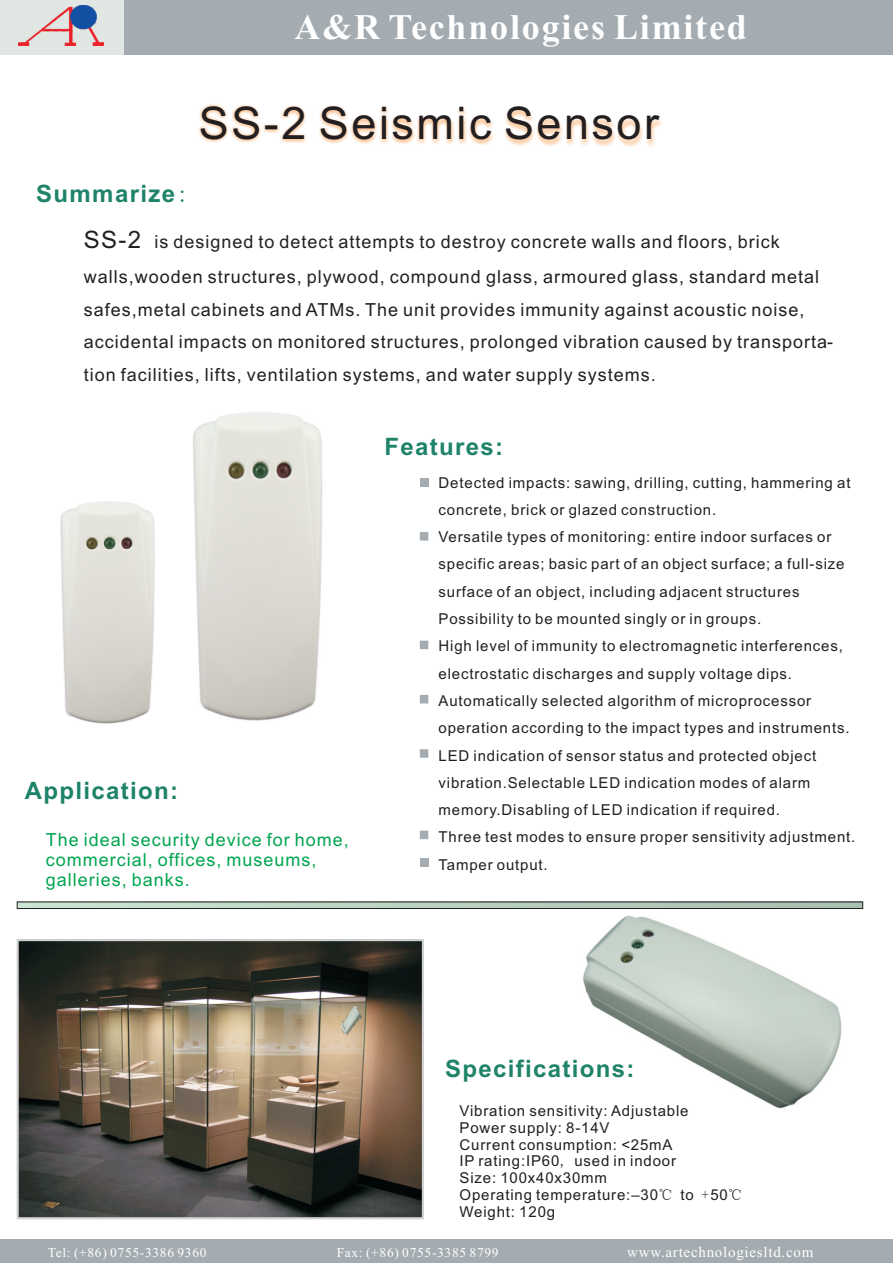
<style>
.page{position:relative;width:893px;height:1263px;background:#fff}
.page>*{position:absolute;margin:0;border:0;box-sizing:border-box;transform-origin:0 0}
.t1{font:45px "Arial";letter-spacing:.055em;color:#231f20}
.t2{font:700 36px "Times New Roman";letter-spacing:.05em;color:#fff}
.t3{font:700 24px "Arial";letter-spacing:.055em;color:#1e8369}
.t4{font:18px/32.7px "Arial";letter-spacing:.055em;color:#231f20}
.t5{font:18px/20.1px "Arial";letter-spacing:.055em;color:#00a54f}
.t6{font:15px/27.3px "Arial";letter-spacing:.055em;color:#231f20}
.t7{font:15px "Times New Roman";letter-spacing:.05em;color:#fff}
.t8{font:13.5px "Times New Roman";letter-spacing:.05em;color:#fff}
.s1{font-family:"You Yuan";font-weight:400}
.s2{font-size:24px}
.s3{font-family:"MS Mincho"}
.s4{font-family:"Sim Sun"}
</style>
<div class="page">
<div style="left:123px;top:0;width:770px;height:55px;background:#a4acb1"></div>
<div style="left:0;top:1239px;width:893px;height:24px;background:#a4acb1"></div>
<div style="left:0;top:0;width:123px;height:55px;background:#e0e7e3"></div>
<img style="left:18px;top:6px;width:85px;height:40px">
<img style="left:583px;top:915px;width:259px;height:194px">
<svg style="left:198px;top:104px;width:464px;height:43px"></svg>
<div style="left:420px;top:478px;width:8px;height:8px;background:#a4acb1"></div>
<div style="left:420px;top:532px;width:8px;height:9px;background:#a4acb1"></div>
<div style="left:420px;top:641px;width:8px;height:8px;background:#a4acb1"></div>
<div style="left:420px;top:695px;width:8px;height:8px;background:#a4acb1"></div>
<div style="left:420px;top:749px;width:8px;height:9px;background:#a4acb1"></div>
<div style="left:420px;top:831px;width:8px;height:8px;background:#a4acb1"></div>
<div style="left:420px;top:858px;width:8px;height:8px;background:#a4acb1"></div>
<img style="left:61px;top:501px;width:93px;height:223px">
<img style="left:193px;top:412px;width:130px;height:309px">
<img style="left:20px;top:942px;width:401px;height:274px">
<div style="left:17px;top:939px;width:407px;height:280px;border:2px solid #d1d2d4"></div>
<img style="left:341px;top:1003px;width:21px;height:33px">
<svg style="left:19px;top:903px;width:842px;height:4px;background:#b9d2c2"></svg>
<div style="left:17px;top:901px;width:846px;height:8px;border:1px solid #231f20"></div>
<h2 class="t2" style="left:295px;top:15px;width:454px">A&amp;R Technologies Limited</h2>
<h1 class="t1" style="left:199px;top:107px;width:462px">SS-2 Seismic Sensor</h1>
<h3 class="t3" style="left:36px;top:185px;width:154px">Summarize<span class="s1">:</span></h3>
<p class="t4" style="left:84px;top:226px;width:737px;line-height:34.8px"><span class="s2">SS-2</span> is designed to detect attempts to destroy concrete walls and floors, brick walls,wooden structures, plywood, compound glass, armoured glass, standard metal</p>
<p class="t4" style="left:84px;top:294px;width:751px">safes,metal cabinets and ATMs. The unit provides immunity against acoustic noise, accidental impacts on monitored structures, prolonged vibration caused by transporta&shy;tion facilities, lifts, ventilation systems, and water supply systems.</p>
<h3 class="t3" style="left:25px;top:781px;width:155px">Application:</h3>
<p class="t5" style="left:46px;top:831px;width:305px">The ideal security device for home, commercial, offices, museums, galleries, banks.</p>
<h3 class="t3" style="left:385px;top:437px;width:120px">Features:</h3>
<p class="t6" style="left:438px;top:470px;width:418px">Detected impacts: sawing, drilling, cutting, hammering at concrete, brick or glazed construction.<br>Versatile types of monitoring: entire indoor surfaces or specific areas; basic part of an object surface; a full-size surface of an object, including adjacent structures Possibility to be mounted singly or in groups.<br>High level of immunity to electromagnetic interferences, electrostatic discharges and supply voltage dips.<br>Automatically selected algorithm of microprocessor operation according to the impact types and instruments.<br>LED indication of sensor status and protected object vibration.Selectable LED indication modes of alarm memory.Disabling of LED indication if required.<br>Three test modes to ensure proper sensitivity adjustment.<br>Tamper output.</p>
<h3 class="t3" style="left:445px;top:1060px;width:191px">Specifications:</h3>
<p class="t6" style="left:460px;top:1104px;width:285px;line-height:16.8px">Vibration sensitivity: Adjustable<br>Power supply: 8-14V<br>Current consumption: &lt;25mA<br>IP rating:IP60<span class="s3">，</span>used in indoor<br>Size: 100x40x30mm<br>Operating temperature:–30<span class="s4">℃</span> to <span class="s4">+</span>50<span class="s4">℃<br></span>Weight: 120g</p>
<p class="t8" style="left:48px;top:1247px;width:160px">Tel: (+86) 0755-3386 9360</p>
<p class="t8" style="left:337px;top:1247px;width:163px">Fax: (+86) 0755-3385 8799</p>
<p class="t7" style="left:627px;top:1246px;width:188px">www.artechnologiesltd.com</p>
</div>
